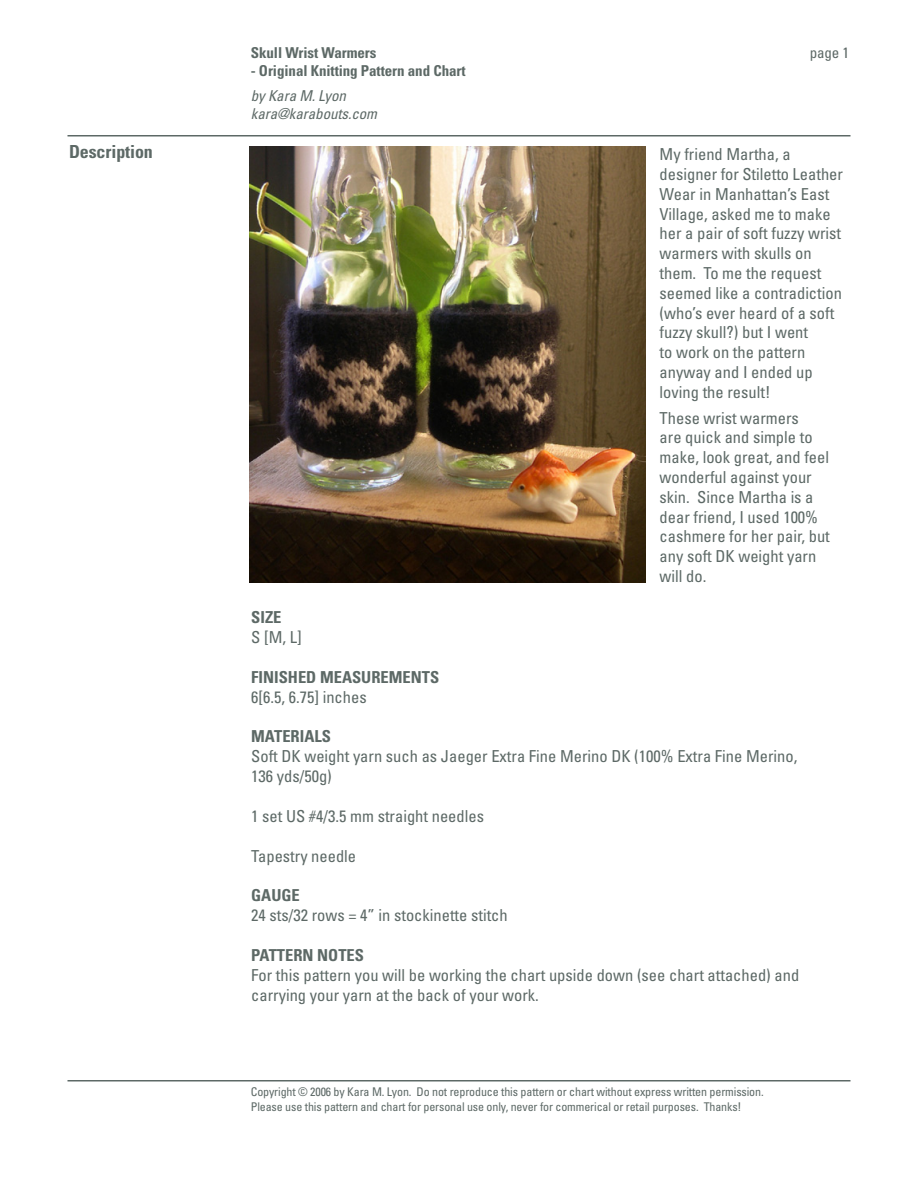
<style>
.page{position:relative;width:918px;height:1188px;background:#fff}
.page>*{position:absolute;margin:0;border:0;box-sizing:border-box;transform-origin:0 0}
.t1{font:700 condensed 18px "Univers";letter-spacing:-.005em;color:#5d6966}
.t2{font:condensed 16.5px/19.8px "Univers";color:#5d6966}
.heading_3{font:700 condensed 16.5px/20px "Univers";color:#5d6966}
.heading_1{font:700 condensed 16.5px "Univers";color:#5d6966}
.Heads{font:700 condensed 15px "Univers";letter-spacing:-.005em;color:#5d6966}
.description{font:italic condensed 15px/18px "Univers";letter-spacing:-.005em;color:#5d6966}
.description-2{font:condensed 15px "Univers";color:#5d6966}
.description-3{font:condensed 12px/15px "Univers";letter-spacing:-.01em;color:#5d6966}
.s1{font-weight:400}
</style>
<div class="page">
<hr style="left:68px;top:1080px;width:782px;height:2px;background:#5d6966">
<hr style="left:68px;top:135px;width:782px;height:1px;background:#5d6966">
<img style="left:249px;top:147px;width:396px;height:436px">
<p class="t1" style="left:69px;top:141px;width:85px">Description</p>
<p class="Heads" style="left:251px;top:44px;width:127px">Skull Wrist Warmers</p>
<p class="Heads" style="left:251px;top:62px;width:216px">- Original Knitting Pattern and Chart</p>
<p class="description" style="left:251px;top:86px;width:128px">by Kara M. Lyon kara@karabouts.com</p>
<p class="description-2" style="left:810px;top:44px;width:31px">page</p>
<p class="t2" style="left:660px;top:144px;width:185px">My friend Martha, a designer for Stiletto Leather<br>Wear in Manhattan’s East<br>Village, asked me to make her a pair of soft fuzzy wrist warmers with skulls on them. To me the request seemed like a contradiction (who’s ever heard of a soft fuzzy skull?) but I went<br>to work on the pattern anyway and I ended up loving the result!</p>
<p class="t2" style="left:660px;top:408px;width:172px">These wrist warmers<br>are quick and simple to make, look great, and feel wonderful against your skin. Since Martha is a dear friend, I used 1 00% cashmere for her pair, but any soft DK weight yarn will do.</p>
<p class="heading_3" style="left:251px;top:607px;width:32px">SIZE</p>
<p class="t2" style="left:251px;top:627px;width:52px">S [M, L]</p>
<p class="heading_3" style="left:251px;top:667px;width:189px">FINISHED MEASUREMENTS<br><span class="s1">6[6.5, 6.75] inches</span></p>
<p class="heading_1" style="left:251px;top:726px;width:81px">MATERIALS</p>
<p class="t2" style="left:251px;top:746px;width:548px">Soft DK weight yarn such as Jaeger Extra Fine Merino DK (1 00% Extra Fine Merino,<br>1 36 yds/50g)</p>
<p class="t2" style="left:251px;top:806px;width:234px">1 set US #4/3.5 mm straight needles</p>
<p class="t2" style="left:251px;top:846px;width:106px">Tapestry needle</p>
<p class="heading_3" style="left:251px;top:886px;width:50px">GAUGE</p>
<p class="t2" style="left:251px;top:905px;width:258px">24 sts/32 rows = 4” in stockinette stitch</p>
<p class="heading_3" style="left:251px;top:945px;width:114px">PATTERN NOTES</p>
<p class="t2" style="left:251px;top:965px;width:550px">For this pattern you will be working the chart upside down (see chart attached) and carrying your yarn at the back of your work.</p>
<p class="description-3" style="left:251px;top:1084px;width:514px">Copyright © 2006 by Kara M. Lyon. Do not reproduce this pattern or chart without express written permission.<br>Please use this pattern and chart for personal use only, never for commerical or retail purposes. Thanks!</p>
</div>
